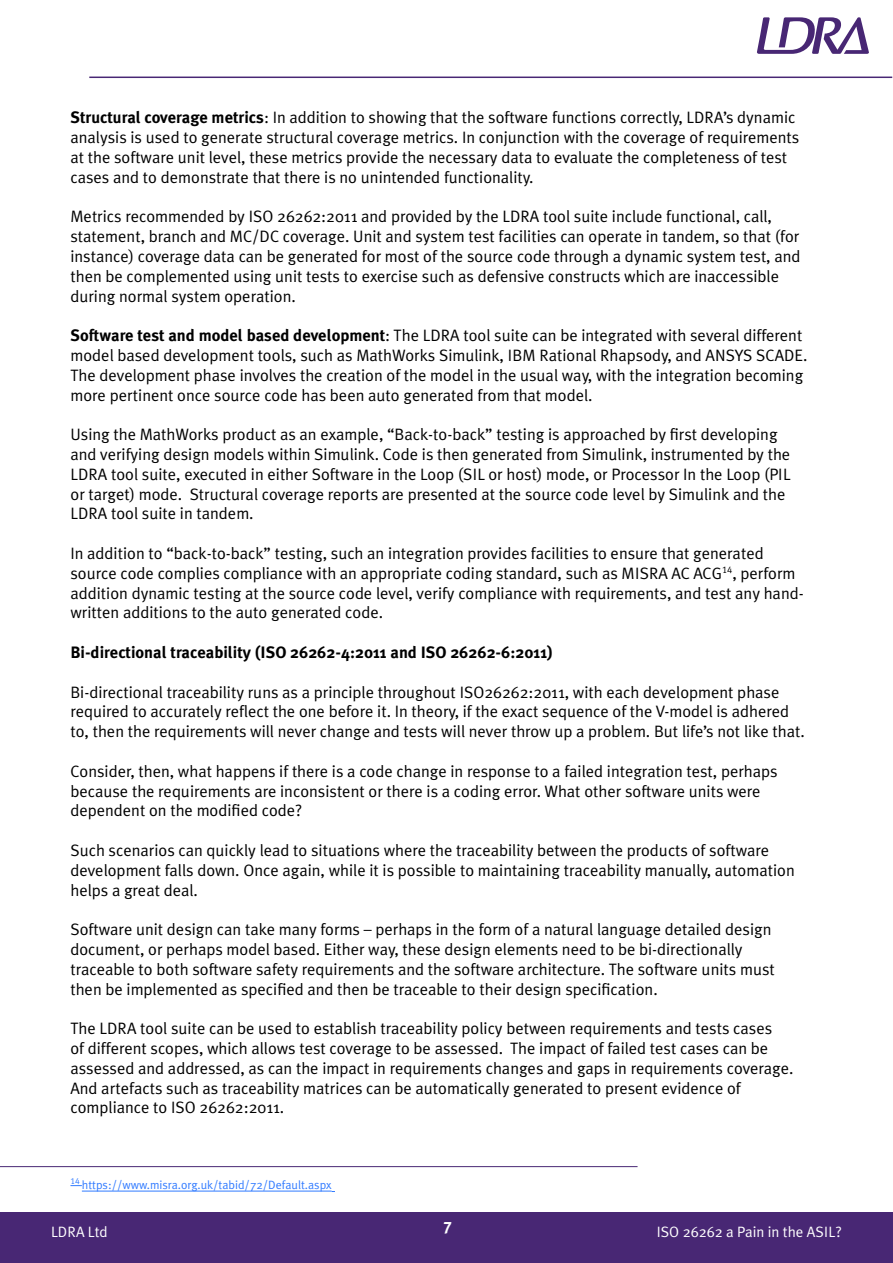
<style>
.page{position:relative;width:893px;height:1263px;background:#fff}
.page>*{position:absolute;margin:0;border:0;box-sizing:border-box;transform-origin:0 0}
.t1{font:16.5px/19.8px "Meta Plus Normal";color:#000}
.t2{font:700 16.5px "Meta Plus";color:#000}
.t3{font:16.5px "Meta Plus Bold Caps";color:#fff}
.t4{font:15px "Meta Plus Normal";color:#fff}
.t5{font:12px "Meta Plus Normal";color:#317bff}
.s1{font-family:"Meta Plus";font-weight:700}
</style>
<div class="page">
<svg style="left:757px;top:17px;width:112px;height:37px"></svg>
<div style="left:0;top:1212px;width:893px;height:51px;background:#482774"></div>
<hr style="left:89px;top:77px;width:803px;height:1px;background:#482774">
<svg style="left:70px;top:1185px;width:12px;height:1px"></svg>
<hr style="left:82px;top:1191px;width:250px;height:1px;background:#317bff">
<hr style="left:0;top:1166px;width:638px;height:1px;background:#482774">
<p class="t1" style="left:70px;top:107px;width:730px"><span class="s1">Structural coverage metrics</span>: In addition to showing that the software functions correctly, LDRA’s dynamic analysis is used to generate structural coverage metrics. In conjunction with the coverage of requirements at the software unit level, these metrics provide the necessary data to evaluate the completeness of test cases and to demonstrate that there is no unintended functionality.</p>
<p class="t1" style="left:70px;top:206px;width:732px">Metrics recommended by ISO 26262:2011 and provided by the LDRA tool suite include functional, call, statement, branch and MC/DC coverage. Unit and system test facilities can operate in tandem, so that (for instance) coverage data can be generated for most of the source code through a dynamic system test, and then be complemented using unit tests to exercise such as defensive constructs which are inaccessible during normal system operation.</p>
<p class="t1" style="left:70px;top:325px;width:738px"><span class="s1">Software test and model based development</span>: The LDRA tool suite can be integrated with several different model based development tools, such as MathWorks Simulink, IBM Rational Rhapsody, and ANSYS SCADE.<br>The development phase involves the creation of the model in the usual way, with the integration becoming more pertinent once source code has been auto generated from that model.</p>
<p class="t1" style="left:70px;top:424px;width:722px">Using the MathWorks product as an example, “Back-to-back” testing is approached by first developing and verifying design models within Simulink. Code is then generated from Simulink, instrumented by the LDRA tool suite, executed in either Software in the Loop (SIL or host) mode, or Processor In the Loop (PIL or target) mode. Structural coverage reports are presented at the source code level by Simulink and the LDRA tool suite in tandem.</p>
<p class="t1" style="left:70px;top:543px;width:735px">In addition to “back-to-back” testing, such an integration provides facilities to ensure that generated source code complies compliance with an appropriate coding standard, such as MISRA AC ACG<sup>14</sup>, perform addition dynamic testing at the source code level, verify compliance with requirements, and test any hand&shy;written additions to the auto generated code.</p>
<p class="t2" style="left:70px;top:643px;width:484px">Bi-directional traceability (ISO 26262-4:2011 and ISO 26262-6:2011)</p>
<p class="t1" style="left:70px;top:682px;width:736px">Bi-directional traceability runs as a principle throughout ISO26262:2011, with each development phase required to accurately reflect the one before it. In theory, if the exact sequence of the V-model is adhered to, then the requirements will never change and tests will never throw up a problem. But life’s not like that.</p>
<p class="t1" style="left:70px;top:761px;width:709px">Consider, then, what happens if there is a code change in response to a failed integration test, perhaps because the requirements are inconsistent or there is a coding error. What other software units were dependent on the modified code?</p>
<p class="t1" style="left:70px;top:840px;width:726px">Such scenarios can quickly lead to situations where the traceability between the products of software development falls down. Once again, while it is possible to maintaining traceability manually, automation helps a great deal.</p>
<p class="t1" style="left:70px;top:919px;width:706px">Software unit design can take many forms – perhaps in the form of a natural language detailed design document, or perhaps model based. Either way, these design elements need to be bi-directionally traceable to both software safety requirements and the software architecture. The software units must then be implemented as specified and then be traceable to their design specification.</p>
<p class="t1" style="left:70px;top:1018px;width:725px">The LDRA tool suite can be used to establish traceability policy between requirements and tests cases<br>of different scopes, which allows test coverage to be assessed. The impact of failed test cases can be assessed and addressed, as can the impact in requirements changes and gaps in requirements coverage.<br>And artefacts such as traceability matrices can be automatically generated to present evidence of compliance to ISO 26262:2011.</p>
<p class="t5" style="left:70px;top:1178px;width:263px"><sup>14</sup> https://www.misra.org.uk/tabid/72/Default.aspx</p>
<p class="t4" style="left:51px;top:1223px;width:58px">LDRA Ltd</p>
<p class="t3" style="left:443px;top:1218px;width:10px">7</p>
<p class="t4" style="left:657px;top:1223px;width:187px">ISO 26262 a Pain in the ASIL?</p>
</div>
